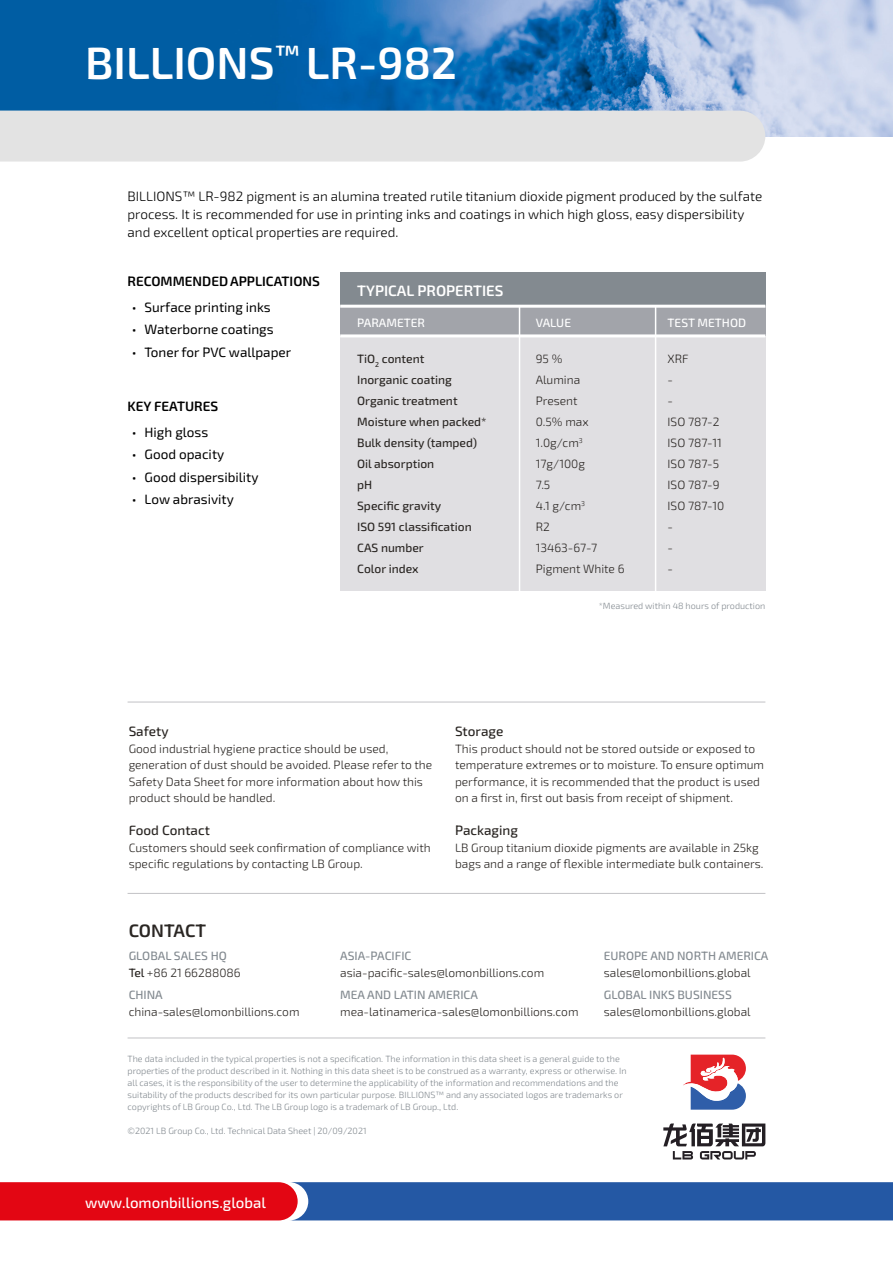
<style>
.page{position:relative;width:893px;height:1263px;background:#fff}
.page>*{position:absolute;margin:0;border:0;box-sizing:border-box;transform-origin:0 0}
.t1{font:600 45px "Exo 2";color:#fff}
.t2{font:600 18px "Exo 2";color:#2a2623}
.t3{font:500 15px "Exo 2";color:#fff}
.t4{font:600 15px "Exo 2";color:#fff}
.t5{font:300 13.5px/18px "Exo 2";color:#000}
.t6{font:13.5px "Exo 2";color:#000}
.t7{font:600 13.5px "Exo 2";color:#000}
.t8{font:500 13.5px "Exo 2";color:#2a2623}
.t9{font:300 12px/21px "Exo 2";color:#2a2623}
.t10{font:500 12px/21px "Exo 2";color:#2a2623}
.t11{font:500 12px/16.5px "Exo 2";color:#838a90}
.t12{font:500 12px "Exo 2";color:#fff}
.t13{font:300 9px/12px "Exo 2";color:#838a90}
.s1{color:#2a2623}
.s2{font-weight:300;color:#2a2623}
</style>
<div class="page">
<img style="left:0;top:0;width:893px;height:136px">
<div style="left:0;top:111px;width:765px;height:51px;background:#e3e3e3"></div>
<svg style="left:0;top:1182px;width:893px;height:38px;background:#663f76"></svg>
<hr style="left:128px;top:893px;width:637px;height:1px;background:#c2c2c5">
<div style="left:340px;top:306px;width:425px;height:285px;background:#e0dfe2"></div>
<div style="left:340px;top:272px;width:425px;height:34px;background:#838a90"></div>
<div style="left:340px;top:306px;width:425px;height:30px;background:#a2a4aa"></div>
<hr style="left:340px;top:305px;width:425px;height:3px;background:#fff">
<hr style="left:340px;top:334px;width:425px;height:3px;background:#fff">
<hr style="left:655px;top:306px;width:1px;height:285px;background:#fff">
<hr style="left:519px;top:306px;width:1px;height:285px;background:#fff">
<svg style="left:663px;top:1123px;width:102px;height:36px"></svg>
<svg style="left:683px;top:1054px;width:63px;height:56px"></svg>
<hr style="left:128px;top:1037px;width:637px;height:1px;background:#c2c2c5">
<hr style="left:128px;top:702px;width:637px;height:1px;background:#c2c2c5">
<h1 class="t1" style="left:85px;top:32px;width:374px">BILLIONS<sup>™</sup> LR-982</h1>
<p class="t5" style="left:128px;top:186px;width:636px">BILLIONS™ LR-982 pigment is an alumina treated rutile titanium dioxide pigment produced by the sulfate process. It is recommended for use in printing inks and coatings in which high gloss, easy dispersibility and excellent optical properties are required.</p>
<p class="t7" style="left:128px;top:271px;width:194px">RECOMMENDED APPLICATIONS</p>
<p class="t6" style="left:132px;top:298px;width:140px">• Surface printing inks</p>
<p class="t6" style="left:132px;top:320px;width:143px">• Waterborne coatings</p>
<p class="t6" style="left:132px;top:342px;width:161px">• Toner for PVC wallpaper</p>
<p class="t7" style="left:128px;top:396px;width:92px">KEY FEATURES</p>
<p class="t6" style="left:132px;top:423px;width:78px">• High gloss</p>
<p class="t6" style="left:132px;top:445px;width:94px">• Good opacity</p>
<p class="t6" style="left:132px;top:467px;width:128px">• Good dispersibility</p>
<p class="t6" style="left:132px;top:490px;width:104px">• Low abrasivity</p>
<p class="t4" style="left:357px;top:280px;width:148px">TYPICAL PROPERTIES</p>
<p class="t12" style="left:357px;top:314px;width:69px">PARAMETER</p>
<p class="t12" style="left:536px;top:314px;width:37px">VALUE</p>
<p class="t12" style="left:668px;top:314px;width:80px">TEST METHOD</p>
<p class="t10" style="left:357px;top:348px;width:131px">TiO<sub>2</sub> content<br>Inorganic coating<br>Organic treatment<br>Moisture when packed*<br>Bulk density (tamped)<br>Oil absorption<br>pH<br>Specific gravity<br>ISO 591 classification<br>CAS number<br>Color index</p>
<p class="t9" style="left:668px;top:348px;width:58px">XRF<br>-<br>-<br>ISO 787-2<br>ISO 787-11<br>ISO 787-5<br>ISO 787-9<br>ISO 787-10 -<br>-<br>-</p>
<p class="t9" style="left:536px;top:348px;width:90px">95 %<br>Alumina<br>Present<br>0.5% max<br>1.0g/cm<sup>3<br></sup>17g/100g<br>7.5<br>4.1 g/cm<sup>3<br></sup>R2<br>13463-67-7<br>Pigment White 6</p>
<p class="t13" style="left:599px;top:599px;width:168px">*Measured within 48 hours of production</p>
<p class="t8" style="left:129px;top:722px;width:41px">Safety</p>
<p class="t9" style="left:129px;top:740px;width:305px;line-height:16.5px">Good industrial hygiene practice should be used, generation of dust should be avoided. Please refer to the Safety Data Sheet for more information about how this product should be handled.</p>
<p class="t8" style="left:129px;top:821px;width:83px">Food Contact</p>
<p class="t9" style="left:129px;top:839px;width:304px;line-height:16.5px">Customers should seek confirmation of compliance with specific regulations by contacting LB Group.</p>
<h2 class="t2" style="left:129px;top:917px;width:79px">CONTACT</h2>
<p class="t8" style="left:455px;top:722px;width:50px">Storage</p>
<p class="t9" style="left:455px;top:740px;width:311px;line-height:16.5px">This product should not be stored outside or exposed to temperature extremes or to moisture. To ensure optimum performance, it is recommended that the product is used on a first in, first out basis from receipt of shipment.</p>
<p class="t8" style="left:455px;top:821px;width:65px">Packaging</p>
<p class="t9" style="left:455px;top:839px;width:310px;line-height:16.5px">LB Group titanium dioxide pigments are available in 25kg bags and a range of flexible intermediate bulk containers.</p>
<p class="t11" style="left:129px;top:947px;width:114px">GLOBAL SALES HQ<br><span class="s1">Tel</span> <span class="s2">+86 21 66288086</span></p>
<p class="t11" style="left:129px;top:986px;width:36px">CHINA</p>
<p class="t9" style="left:129px;top:1001px;width:172px">china-sales@lomonbillions.com</p>
<p class="t11" style="left:340px;top:947px;width:73px">ASIA-PACIFIC</p>
<p class="t9" style="left:340px;top:962px;width:205px">asia-pacific-sales@lomonbillions.com</p>
<p class="t11" style="left:340px;top:986px;width:139px">MEA AND LATIN AMERICA</p>
<p class="t9" style="left:340px;top:1001px;width:240px">mea-latinamerica-sales@lomonbillions.com</p>
<p class="t11" style="left:604px;top:947px;width:166px">EUROPE AND NORTH AMERICA</p>
<p class="t9" style="left:604px;top:962px;width:148px">sales@lomonbillions.global</p>
<p class="t11" style="left:604px;top:986px;width:130px">GLOBAL INKS BUSINESS</p>
<p class="t9" style="left:604px;top:1001px;width:148px">sales@lomonbillions.global</p>
<p class="t13" style="left:128px;top:1053px;width:500px">The data included in the typical properties is not a specification. The information in this data sheet is a general guide to the properties of the product described in it. Nothing in this data sheet is to be construed as a warranty, express or otherwise. In all cases, it is the responsibility of the user to determine the applicability of the information and recommendations and the suitability of the products described for its own particular purpose. BILLIONS™ and any associated logos are trademarks or copyrights of LB Group Co., Ltd. The LB Group logo is a trademark of LB Group., Ltd.</p>
<p class="t13" style="left:128px;top:1125px;width:240px">©2021 LB Group Co., Ltd. Technical Data Sheet | 20/09/2021</p>
<p class="t3" style="left:85px;top:1192px;width:182px">www.lomonbillions.global</p>
</div>
